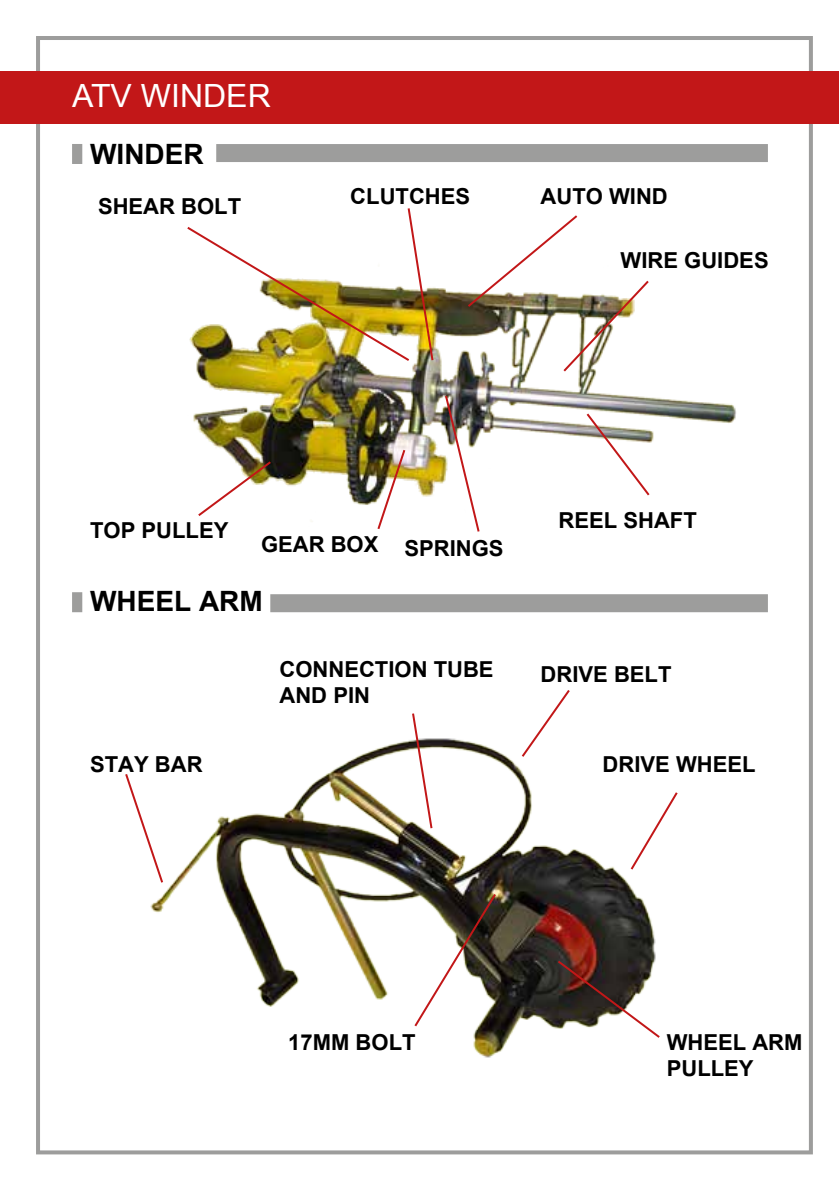
<style>
.page{position:relative;width:840px;height:1191px;background:#fff}
.page>*{position:absolute;margin:0;border:0;box-sizing:border-box;transform-origin:0 0}
.t1{font:32px "Arial";color:#fff}
.t2{font:700 28px "Arial";color:#000}
.t3{font:700 22px/26.4px "Arial";color:#000}
</style>
<div class="page">
<div style="left:36px;top:36px;width:776px;height:1118px;border:4px solid #9d9d9c"></div>
<div style="left:0;top:71px;width:838px;height:52px;background:#c21718"></div>
<img style="left:193px;top:287px;width:543px;height:235px">
<img style="left:150px;top:738px;width:506px;height:320px">
<svg style="left:628px;top:790px;width:50px;height:81px"></svg>
<svg style="left:410px;top:713px;width:23px;height:117px"></svg>
<div style="left:270px;top:594px;width:497px;height:18px;background:#9d9d9c"></div>
<div style="left:72px;top:592px;width:10px;height:20px;background:#9d9d9c"></div>
<div style="left:216px;top:144px;width:551px;height:18px;background:#9d9d9c"></div>
<div style="left:72px;top:144px;width:10px;height:20px;background:#9d9d9c"></div>
<svg style="left:196px;top:459px;width:77px;height:59px"></svg>
<svg style="left:555px;top:958px;width:105px;height:81px"></svg>
<svg style="left:125px;top:771px;width:40px;height:114px"></svg>
<svg style="left:412px;top:891px;width:85px;height:137px"></svg>
<svg style="left:584px;top:411px;width:67px;height:86px"></svg>
<img style="left:443px;top:393px;width:37px;height:139px">
<svg style="left:519px;top:690px;width:52px;height:69px"></svg>
<img style="left:375px;top:447px;width:31px;height:83px">
<img style="left:187px;top:208px;width:247px;height:155px">
<svg style="left:465px;top:215px;width:185px;height:159px"></svg>
<h1 class="t1" style="left:72px;top:75px;width:200px">ATV WINDER</h1>
<p class="t2" style="left:90px;top:136px;width:115px">WINDER</p>
<p class="t3" style="left:98px;top:194px;width:144px">SHEAR BOLT</p>
<p class="t3" style="left:350px;top:183px;width:121px">CLUTCHES</p>
<p class="t3" style="left:540px;top:183px;width:129px">AUTO WIND</p>
<p class="t3" style="left:620px;top:248px;width:149px">WIRE GUIDES</p>
<p class="t3" style="left:90px;top:518px;width:140px">TOP PULLEY</p>
<p class="t3" style="left:261px;top:532px;width:119px">GEAR BOX</p>
<p class="t2" style="left:90px;top:583px;width:174px">WHEEL ARM</p>
<p class="t3" style="left:404px;top:536px;width:101px">SPRINGS</p>
<p class="t3" style="left:90px;top:752px;width:114px">STAY BAR</p>
<p class="t3" style="left:279px;top:656px;width:215px">CONNECTION TUBE<br>AND PIN</p>
<p class="t3" style="left:558px;top:507px;width:140px">REEL SHAFT</p>
<p class="t3" style="left:540px;top:662px;width:132px">DRIVE BELT</p>
<p class="t3" style="left:602px;top:752px;width:154px">DRIVE WHEEL</p>
<p class="t3" style="left:288px;top:1029px;width:129px">17MM BOLT</p>
<p class="t3" style="left:666px;top:1029px;width:137px">WHEEL ARM<br>PULLEY</p>
</div>
